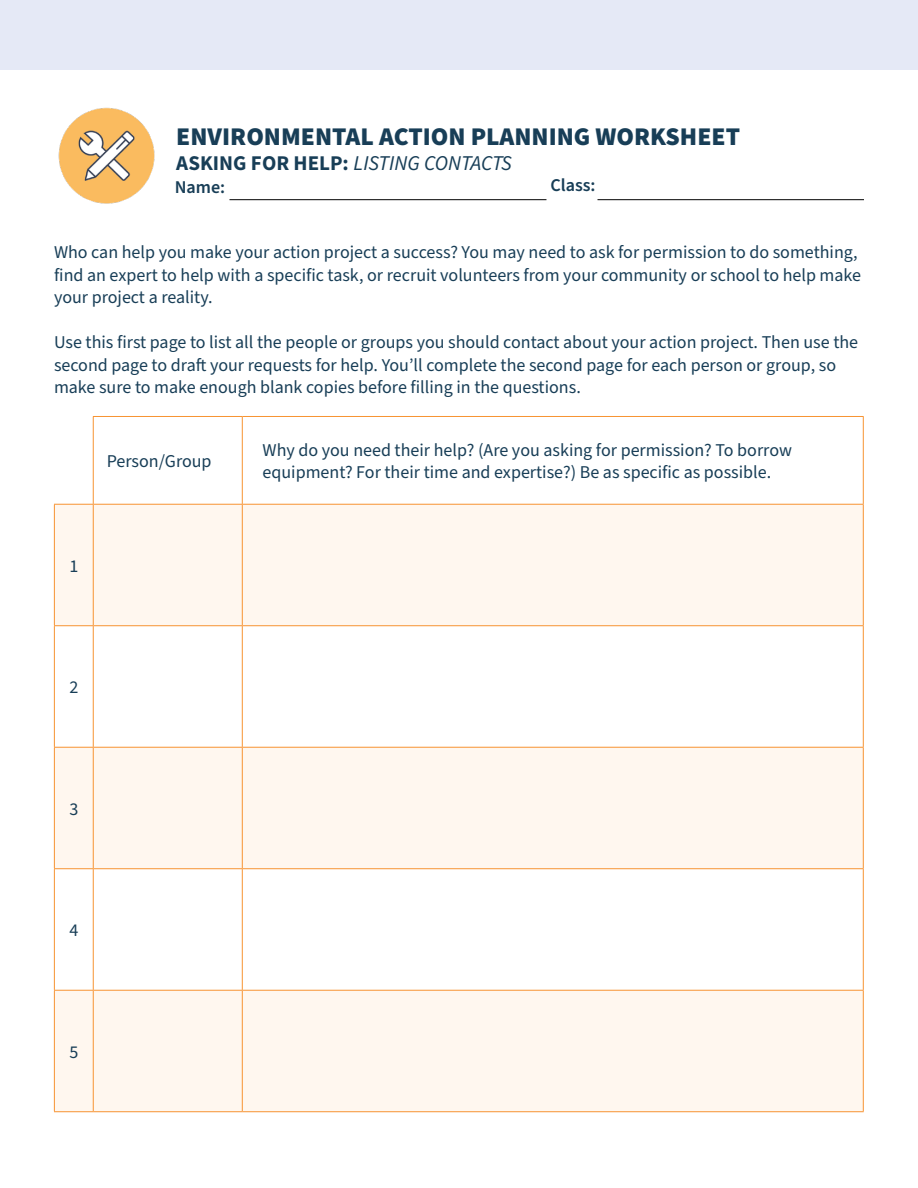
<style>
.page{position:relative;width:918px;height:1188px;background:#fff}
.page>*{position:absolute;margin:0;border:0;box-sizing:border-box;transform-origin:0 0}
.t1{font:900 25.5px "Source Sans Pro";color:#183e57}
.t2{font:italic 21px "Source Sans Pro";color:#183e57}
.t3{font:18px/22.5px "Source Sans Pro";color:#183e57}
.t4{font:600 18px "Source Sans Pro";color:#183e57}
.s1{font-weight:700;font-style:normal}
</style>
<div class="page">
<div style="left:0;top:0;width:918px;height:70px;background:#e5e9f6"></div>
<img style="left:56px;top:106px;width:100px;height:99px;border-radius:50px">
<svg style="left:55px;top:505px;width:808px;height:606px;fill:#fff7ef"></svg>
<hr style="left:93px;top:416px;width:149px;height:1px;background:#f79332">
<hr style="left:93px;top:417px;width:1px;height:87px;background:#f79332">
<hr style="left:242px;top:416px;width:622px;height:1px;background:#f79332">
<hr style="left:242px;top:417px;width:1px;height:87px;background:#f79332">
<hr style="left:863px;top:417px;width:1px;height:87px;background:#f79332">
<hr style="left:54px;top:504px;width:39px;height:1px;background:#f79332">
<hr style="left:54px;top:505px;width:1px;height:120px;background:#f79332">
<hr style="left:93px;top:504px;width:149px;height:1px;background:#f79332">
<hr style="left:93px;top:505px;width:1px;height:120px;background:#f79332">
<hr style="left:242px;top:504px;width:622px;height:1px;background:#f79332">
<hr style="left:242px;top:505px;width:1px;height:120px;background:#f79332">
<hr style="left:863px;top:505px;width:1px;height:120px;background:#f79332">
<hr style="left:54px;top:625px;width:39px;height:1px;background:#f79332">
<hr style="left:54px;top:626px;width:1px;height:121px;background:#f79332">
<hr style="left:93px;top:625px;width:149px;height:1px;background:#f79332">
<hr style="left:93px;top:626px;width:1px;height:121px;background:#f79332">
<hr style="left:242px;top:625px;width:622px;height:1px;background:#f79332">
<hr style="left:242px;top:626px;width:1px;height:121px;background:#f79332">
<hr style="left:863px;top:626px;width:1px;height:121px;background:#f79332">
<hr style="left:54px;top:747px;width:39px;height:1px;background:#f79332">
<hr style="left:54px;top:748px;width:1px;height:120px;background:#f79332">
<hr style="left:93px;top:747px;width:149px;height:1px;background:#f79332">
<hr style="left:93px;top:748px;width:1px;height:120px;background:#f79332">
<hr style="left:242px;top:747px;width:622px;height:1px;background:#f79332">
<hr style="left:242px;top:748px;width:1px;height:120px;background:#f79332">
<hr style="left:863px;top:748px;width:1px;height:120px;background:#f79332">
<hr style="left:54px;top:868px;width:39px;height:1px;background:#f79332">
<hr style="left:54px;top:869px;width:1px;height:121px;background:#f79332">
<hr style="left:93px;top:868px;width:149px;height:1px;background:#f79332">
<hr style="left:93px;top:869px;width:1px;height:121px;background:#f79332">
<hr style="left:242px;top:868px;width:622px;height:1px;background:#f79332">
<hr style="left:242px;top:869px;width:1px;height:121px;background:#f79332">
<hr style="left:863px;top:869px;width:1px;height:121px;background:#f79332">
<hr style="left:54px;top:990px;width:39px;height:1px;background:#f79332">
<hr style="left:54px;top:991px;width:1px;height:120px;background:#f79332">
<hr style="left:93px;top:990px;width:149px;height:1px;background:#f79332">
<hr style="left:93px;top:991px;width:1px;height:120px;background:#f79332">
<hr style="left:242px;top:990px;width:622px;height:1px;background:#f79332">
<hr style="left:242px;top:991px;width:1px;height:120px;background:#f79332">
<hr style="left:863px;top:991px;width:1px;height:120px;background:#f79332">
<hr style="left:54px;top:1111px;width:39px;height:1px;background:#f79332">
<hr style="left:93px;top:1111px;width:149px;height:1px;background:#f79332">
<hr style="left:242px;top:1111px;width:622px;height:1px;background:#f79332">
<hr style="left:230px;top:199px;width:316px;height:1px;background:#000">
<hr style="left:598px;top:199px;width:266px;height:1px;background:#000">
<h1 class="t1" style="left:176px;top:119px;width:565px">ENVIRONMENTAL ACTION PLANNING WORKSHEET</h1>
<h2 class="t2" style="left:176px;top:149px;width:337px"><span class="s1">ASKING FOR HELP:</span> LISTING CONTACTS</h2>
<p class="t4" style="left:175px;top:175px;width:52px">Name:</p>
<p class="t4" style="left:551px;top:173px;width:47px">Class:</p>
<p class="t3" style="left:54px;top:241px;width:809px">Who can help you make your action project a success? You may need to ask for permission to do something, find an expert to help with a specific task, or recruit volunteers from your community or school to help make your project a reality.</p>
<p class="t3" style="left:54px;top:331px;width:806px">Use this first page to list all the people or groups you should contact about your action project. Then use the second page to draft your requests for help. You’ll complete the second page for each person or group, so make sure to make enough blank copies before filling in the questions.</p>
<p class="t3" style="left:107px;top:450px;width:106px">Person/Group</p>
<p class="t3" style="left:263px;top:439px;width:531px">Why do you need their help? (Are you asking for permission? To borrow equipment? For their time and expertise?) Be as specific as possible.</p>
<p class="t3" style="left:69px;top:555px;width:10px">1</p>
<p class="t3" style="left:69px;top:677px;width:10px">2</p>
<p class="t3" style="left:69px;top:798px;width:10px">3</p>
<p class="t3" style="left:69px;top:920px;width:10px">4</p>
<p class="t3" style="left:69px;top:1041px;width:10px">5</p>
</div>
